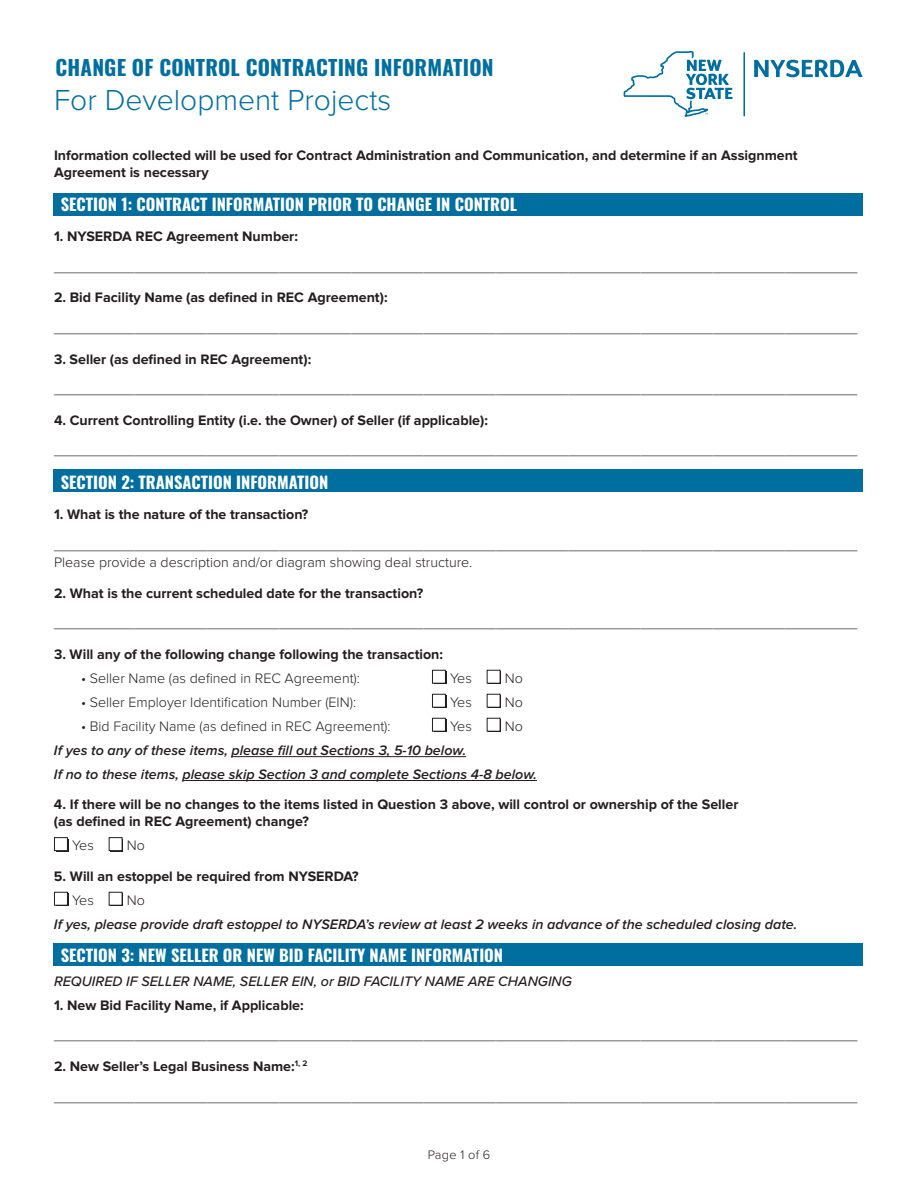
<style>
.page{position:relative;width:918px;height:1188px;background:#fff}
.page>*{position:absolute;margin:0;border:0;box-sizing:border-box;transform-origin:0 0}
.t1{font:300 30px "Proxima Nova";color:#006fa0}
.t2{font:700 21px "Oswald";letter-spacing:.01em;color:#006fa0}
.t3{font:700 16.5px "Oswald";color:#fff}
.t4{font:300 14.25px/17.1px "Proxima Nova";color:#231f20}
.t5{font:700 14.25px/17.1px "Proxima Nova";color:#231f20}
.t6{font:italic 600 14.25px/23.9px "Proxima Nova";color:#231f20}
.t7{font:italic 500 14.25px "Proxima Nova";color:#231f20}
.t8{font:300 12.75px "Proxima Nova";letter-spacing:.02em;color:#231f20}
.s1{font-weight:700}
</style>
<div class="page">
<div style="left:53px;top:193px;width:810px;height:23px;background:#006fa0"></div>
<div style="left:53px;top:469px;width:810px;height:23px;background:#006fa0"></div>
<div style="left:53px;top:943px;width:810px;height:23px;background:#006fa0"></div>
<hr style="left:232px;top:756px;width:234px;height:1px;background:#231f20">
<hr style="left:183px;top:780px;width:354px;height:1px;background:#231f20">
<div style="left:434px;top:671px;width:13px;height:13px;background:#231f20"></div>
<div style="left:432px;top:670px;width:13px;height:13px;background:#fff"></div>
<div style="left:432px;top:670px;width:14px;height:14px;border:1px solid #231f20"></div>
<div style="left:487px;top:670px;width:14px;height:14px;border:1px solid #231f20"></div>
<div style="left:434px;top:695px;width:13px;height:13px;background:#231f20"></div>
<div style="left:432px;top:694px;width:13px;height:13px;background:#fff"></div>
<div style="left:432px;top:694px;width:14px;height:14px;border:1px solid #231f20"></div>
<div style="left:487px;top:694px;width:14px;height:14px;border:1px solid #231f20"></div>
<div style="left:434px;top:719px;width:13px;height:13px;background:#231f20"></div>
<div style="left:432px;top:718px;width:13px;height:13px;background:#fff"></div>
<div style="left:432px;top:718px;width:14px;height:14px;border:1px solid #231f20"></div>
<div style="left:487px;top:718px;width:14px;height:14px;border:1px solid #231f20"></div>
<div style="left:56px;top:839px;width:13px;height:13px;background:#231f20"></div>
<div style="left:54px;top:838px;width:13px;height:13px;background:#fff"></div>
<div style="left:54px;top:837px;width:14px;height:14px;border:1px solid #231f20"></div>
<div style="left:110px;top:839px;width:13px;height:13px;background:#231f20"></div>
<div style="left:109px;top:838px;width:13px;height:13px;background:#fff"></div>
<div style="left:109px;top:837px;width:14px;height:14px;border:1px solid #231f20"></div>
<div style="left:56px;top:893px;width:13px;height:13px;background:#231f20"></div>
<div style="left:54px;top:892px;width:13px;height:13px;background:#fff"></div>
<div style="left:54px;top:892px;width:14px;height:14px;border:1px solid #231f20"></div>
<div style="left:109px;top:892px;width:14px;height:14px;border:1px solid #231f20"></div>
<svg style="left:624px;top:51px;width:109px;height:66px"></svg>
<svg style="left:754px;top:60px;width:108px;height:17px"></svg>
<hr style="left:743px;top:52px;width:2px;height:64px;background:#006e9f">
<h2 class="t2" style="left:56px;top:57px;width:440px">CHANGE OF CONTROL CONTRACTING INFORMATION</h2>
<h1 class="t1" style="left:54px;top:83px;width:339px">For Development Projects</h1>
<p class="t5" style="left:54px;top:147px;width:745px">Information collected will be used for Contract Administration and Communication, and determine if an Assignment<br>Agreement is necessary</p>
<p class="t3" style="left:61px;top:195px;width:458px">SECTION 1: CONTRACT INFORMATION PRIOR TO CHANGE IN CONTROL</p>
<p class="t5" style="left:54px;top:228px;width:245px">1. NYSERDA REC Agreement Number:</p>
<p class="t4" style="left:54px;top:259px;width:805px">____________________________________________________________________________________________________</p>
<p class="t5" style="left:54px;top:290px;width:335px">2. Bid Facility Name (as defined in REC Agreement):</p>
<p class="t4" style="left:54px;top:320px;width:805px">____________________________________________________________________________________________________</p>
<p class="t5" style="left:54px;top:351px;width:259px">3. Seller (as defined in REC Agreement):</p>
<p class="t4" style="left:54px;top:381px;width:805px">____________________________________________________________________________________________________</p>
<p class="t5" style="left:54px;top:412px;width:435px">4. Current Controlling Entity (i.e. the Owner) of Seller (if applicable):</p>
<p class="t4" style="left:54px;top:442px;width:805px">____________________________________________________________________________________________________</p>
<p class="t3" style="left:61px;top:473px;width:269px">SECTION 2: TRANSACTION INFORMATION</p>
<p class="t5" style="left:54px;top:506px;width:256px">1. What is the nature of the transaction?</p>
<p class="t4" style="left:54px;top:537px;width:805px">____________________________________________________________________________________________________<br>Please provide a description and/or diagram showing deal structure.</p>
<p class="t5" style="left:54px;top:585px;width:371px">2. What is the current scheduled date for the transaction?</p>
<p class="t4" style="left:54px;top:615px;width:805px">____________________________________________________________________________________________________</p>
<p class="t5" style="left:54px;top:646px;width:391px">3. Will any of the following change following the transaction:</p>
<p class="t4" style="left:81px;top:670px;width:280px">• Seller Name (as defined in REC Agreement):</p>
<p class="t4" style="left:450px;top:670px;width:23px">Yes</p>
<p class="t4" style="left:505px;top:670px;width:20px">No</p>
<p class="t4" style="left:81px;top:694px;width:277px">• Seller Employer Identification Number (EIN):</p>
<p class="t4" style="left:450px;top:694px;width:23px">Yes</p>
<p class="t4" style="left:505px;top:694px;width:20px">No</p>
<p class="t4" style="left:81px;top:718px;width:311px">• Bid Facility Name (as defined in REC Agreement):</p>
<p class="t4" style="left:450px;top:718px;width:23px">Yes</p>
<p class="t4" style="left:505px;top:718px;width:20px">No</p>
<p class="t6" style="left:54px;top:738px;width:485px">If yes to any of these items, please fill out Sections 3, 5-10 below.<br>If no to these items, please skip Section 3 and complete Sections 4-8 below.</p>
<p class="t5" style="left:54px;top:796px;width:686px">4. If there will be no changes to the items listed in Question 3 above, will control or ownership of the Seller (as defined in REC Agreement) change?</p>
<p class="t4" style="left:72px;top:837px;width:23px">Yes</p>
<p class="t4" style="left:127px;top:837px;width:20px">No</p>
<p class="t5" style="left:54px;top:868px;width:306px">5. Will an estoppel be required from NYSERDA?</p>
<p class="t4" style="left:72px;top:892px;width:23px">Yes</p>
<p class="t4" style="left:127px;top:892px;width:20px">No</p>
<p class="t6" style="left:54px;top:912px;width:745px">If yes, please provide draft estoppel to NYSERDA’s review at least 2 weeks in advance of the scheduled closing date.</p>
<p class="t3" style="left:61px;top:947px;width:444px">SECTION 3: NEW SELLER OR NEW BID FACILITY NAME INFORMATION</p>
<p class="t7" style="left:54px;top:971px;width:519px">REQUIRED IF SELLER NAME, SELLER EIN, or BID FACILITY NAME ARE CHANGING</p>
<p class="t5" style="left:54px;top:997px;width:251px">1. New Bid Facility Name, if Applicable:</p>
<p class="t4" style="left:54px;top:1027px;width:805px">____________________________________________________________________________________________________</p>
<p class="t4" style="left:54px;top:1051px;width:805px;line-height:30.6px"><span class="s1">2. New Seller’s Legal Business Name:</span><sup>1,</sup> <sup>2 </sup>____________________________________________________________________________________________________</p>
<p class="t8" style="left:428px;top:1148px;width:64px">Page 1 of 6</p>
</div>
